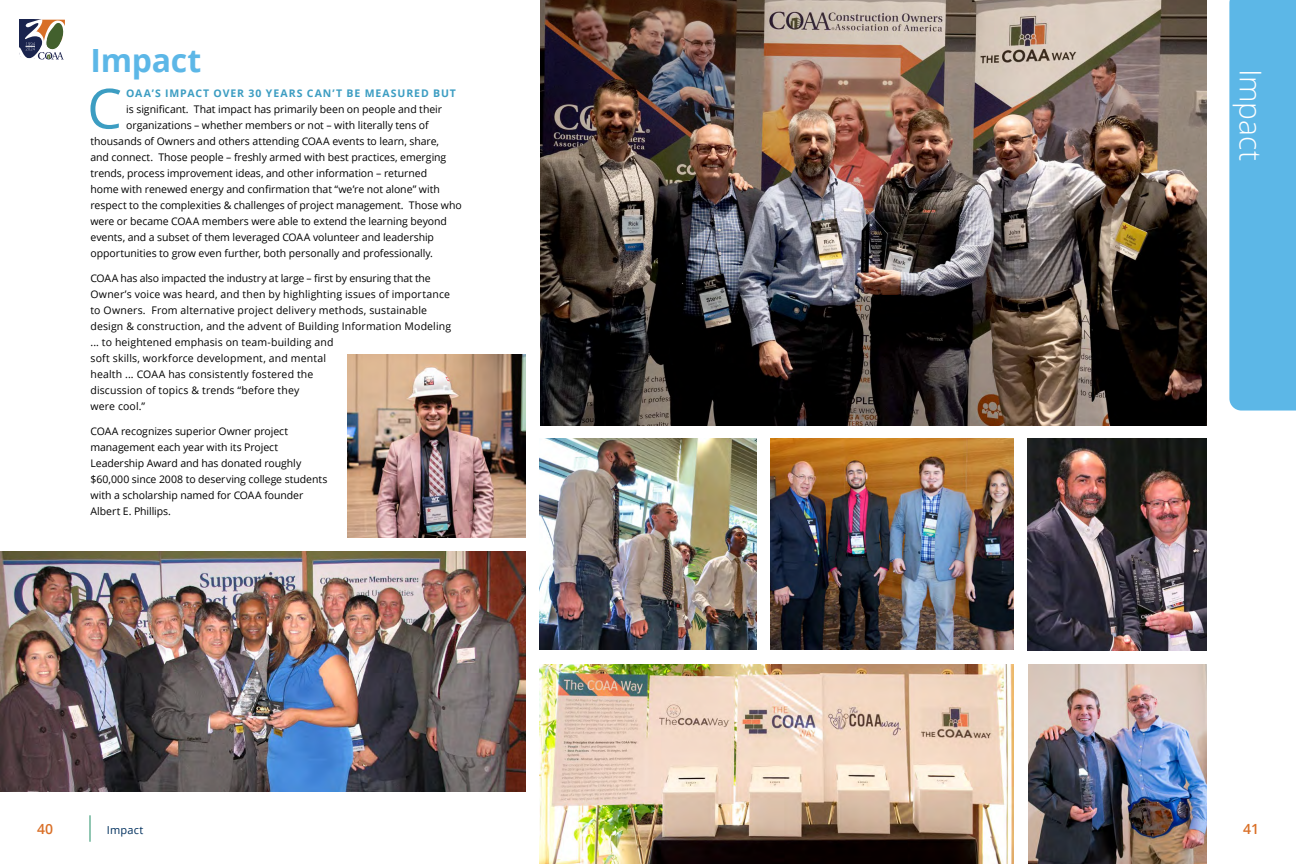
<style>
.page{position:relative;width:1296px;height:864px;background:#fff}
.page>*{position:absolute;margin:0;border:0;box-sizing:border-box;transform-origin:0 0}
.Body_Start_Impact{font:55.3px "Open Sans";color:#3c9dc2}
.A_Head{font:700 32px "Open Sans";letter-spacing:-.01em;color:#5cb7e7}
.t1{font:300 30px "Open Sans";letter-spacing:-.01em;color:#fff}
.t2{font:600 14px "Open Sans";color:#da7028}
.t3{font:11px "Open Sans";letter-spacing:.02em;color:#00305e}
.Body{font:10.5px/16px "Open Sans";letter-spacing:.01em;color:#000}
.Body_Start_Impact-2{font:10.5px "Open Sans";letter-spacing:-.005em;color:#000}
.Body_Start_Impact-3{font:700 10.5px "Open Sans";letter-spacing:.085em;color:#3c9dc2}
</style>
<div class="page">
<svg style="left:1206px;top:815px;width:1px;height:27px"></svg>
<svg style="left:90px;top:815px;width:1px;height:27px"></svg>
<svg style="left:20px;top:20px;width:45px;height:40px"></svg>
<img style="left:771px;top:438px;width:242px;height:212px">
<img style="left:0;top:552px;width:525px;height:240px">
<img style="left:540px;top:665px;width:473px;height:199px">
<img style="left:540px;top:0;width:666px;height:425px">
<img style="left:540px;top:438px;width:216px;height:211px">
<img style="left:1028px;top:664px;width:178px;height:200px">
<img style="left:347px;top:354px;width:178px;height:184px">
<img style="left:1028px;top:438px;width:179px;height:213px">
<div style="left:1229px;top:0;width:67px;height:411px;background:#5cb7e7"></div>
<p class="A_Head" style="left:101px;top:37px;width:102px">mpact</p>
<p class="Body_Start_Impact" style="left:87px;top:71px;width:36px">C</p>
<p class="Body_Start_Impact-3" style="left:126px;top:85px;width:331px">OAA’S IMPACT OVER 30 YEARS CAN’T BE MEASURED BUT</p>
<p class="Body_Start_Impact-2" style="left:126px;top:102px;width:317px">is significant. That impact has primarily been on people and their</p>
<p class="Body_Start_Impact-2" style="left:126px;top:118px;width:304px">organizations – whether members or not – with literally tens of</p>
<p class="Body_Start_Impact-2" style="left:90px;top:134px;width:350px">thousands of Owners and others attending COAA events to learn, share,</p>
<p class="Body_Start_Impact-2" style="left:90px;top:150px;width:357px">and connect. Those people – freshly armed with best practices, emerging</p>
<p class="Body_Start_Impact-2" style="left:90px;top:166px;width:338px">trends, process improvement ideas, and other information – returned</p>
<p class="Body_Start_Impact-2" style="left:90px;top:182px;width:351px">home with renewed energy and confirmation that “we’re not alone” with</p>
<p class="Body_Start_Impact-2" style="left:90px;top:198px;width:373px">respect to the complexities &amp; challenges of project management. Those who</p>
<p class="Body_Start_Impact-2" style="left:90px;top:214px;width:358px">were or became COAA members were able to extend the learning beyond</p>
<p class="Body_Start_Impact-2" style="left:90px;top:230px;width:345px">events, and a subset of them leveraged COAA volunteer and leadership</p>
<p class="Body_Start_Impact-2" style="left:90px;top:246px;width:344px">opportunities to grow even further, both personally and professionally.</p>
<p class="Body" style="left:90px;top:269px;width:362px">COAA has also impacted the industry at large – first by ensuring that the Owner’s voice was heard, and then by highlighting issues of importance to Owners. From alternative project delivery methods, sustainable design &amp; construction, and the advent of Building Information Modeling ... to heightened emphasis on team-building and<br>soft skills, workforce development, and mental<br>health ... COAA has consistently fostered the<br>discussion of topics &amp; trends “before they<br>were cool.”</p>
<p class="Body" style="left:90px;top:422px;width:238px">COAA recognizes superior Owner project management each year with its Project Leadership Award and has donated roughly $60,000 since 2008 to deserving college students with a scholarship named for COAA founder Albert E. Phillips.</p>
<h3 class="t1" style="left:1271px;top:76px;width:86px;rotate:90deg">mpact</h3>
<h3 class="t2" style="left:37px;top:820px;width:17px">40</h3>
<p class="t3" style="left:107px;top:823px;width:38px">Impact</p>
<h3 class="t2" style="left:1243px;top:819px;width:17px">41</h3>
</div>
